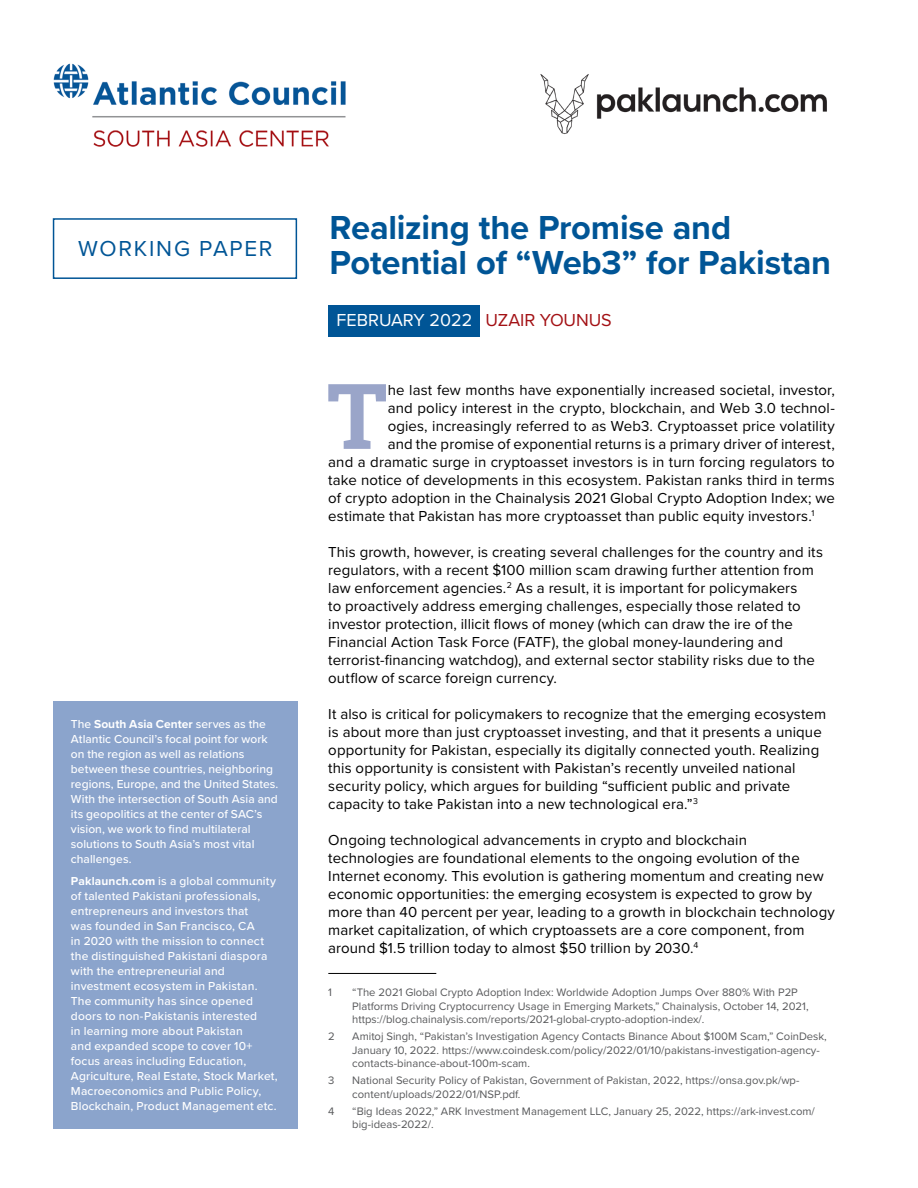
<style>
.page{position:relative;width:918px;height:1188px;background:#fff}
.page>*{position:absolute;margin:0;border:0;box-sizing:border-box;transform-origin:0 0}
.t1{font:700 90.9px "Roboto Slab";color:#9aa5c9}
.t2{font:700 34.5px/34.5px "Proxima Nova";letter-spacing:-.005em;color:#005596}
.t3{font:22.5px "Proxima Nova";letter-spacing:.075em;color:#005596}
.t4{font:18px "Proxima Nova";color:#fff}
.t5{font:15px/18px "Proxima Nova";letter-spacing:.005em;color:#000}
.t6{font:500 12px/15px "Proxima Nova";letter-spacing:.01em;color:#fff}
.t7{font:11.25px/13.5px "Proxima Nova";color:#58595b}
.s1{font-weight:700}
.s2{color:#a31115}
</style>
<div class="page">
<hr style="left:328px;top:973px;width:108px;height:1px;background:#000">
<div style="left:53px;top:218px;width:244px;height:61px;border:2px solid #005596"></div>
<div style="left:329px;top:305px;width:151px;height:31px;background:#005596"></div>
<div style="left:53px;top:701px;width:245px;height:427px;background:#8ba4cc"></div>
<img style="left:54px;top:63px;width:292px;height:84px">
<img style="left:540px;top:74px;width:287px;height:60px">
<h3 class="t3" style="left:78px;top:238px;width:196px">WORKING PAPER</h3>
<p class="t6" style="left:71px;top:718px;width:209px">The <span class="s1">South Asia Center</span> serves as the Atlantic Council’s focal point for work on the region as well as relations between these countries, neighboring regions, Europe, and the United States.<br>With the intersection of South Asia and its geopolitics at the center of SAC’s vision, we work to find multilateral solutions to South Asia’s most vital challenges.</p>
<p class="t6" style="left:71px;top:874px;width:208px"><span class="s1">Paklaunch.com</span> is a global community of talented Pakistani professionals, entrepreneurs and investors that<br>was founded in San Francisco, CA<br>in 2020 with the mission to connect the distinguished Pakistani diaspora with the entrepreneurial and investment ecosystem in Pakistan.<br>The community has since opened doors to non-Pakistanis interested<br>in learning more about Pakistan<br>and expanded scope to cover 10+ focus areas including Education, Agriculture, Real Estate, Stock Market, Macroeconomics and Public Policy, Blockchain, Product Management etc.</p>
<h2 class="t2" style="left:329px;top:213px;width:503px">Realizing the Promise and<br>Potential of “Web3” for Pakistan</h2>
<p class="t4" style="left:337px;top:312px;width:277px">FEBRUARY 2022 <span class="s2">UZAIR YOUNUS</span></p>
<h1 class="t1" style="left:327px;top:364px;width:63px">T</h1>
<p class="t5" style="left:388px;top:382px;width:449px">he last few months have exponentially increased societal, investor,</p>
<p class="t5" style="left:388px;top:400px;width:449px">and policy interest in the crypto, blockchain, and Web 3.0 technol-</p>
<p class="t5" style="left:388px;top:418px;width:449px">ogies, increasingly referred to as Web3. Cryptoasset price volatility</p>
<p class="t5" style="left:388px;top:436px;width:449px">and the promise of exponential returns is a primary driver of interest,</p>
<p class="t5" style="left:328px;top:454px;width:508px">and a dramatic surge in cryptoasset investors is in turn forcing regulators to</p>
<p class="t5" style="left:328px;top:472px;width:508px">take notice of developments in this ecosystem. Pakistan ranks third in terms</p>
<p class="t5" style="left:328px;top:490px;width:508px">of crypto adoption in the Chainalysis 2021 Global Crypto Adoption Index; we</p>
<p class="t5" style="left:328px;top:508px;width:487px">estimate that Pakistan has more cryptoasset than public equity investors.<sup>1</sup></p>
<p class="t5" style="left:328px;top:544px;width:496px">This growth, however, is creating several challenges for the country and its regulators, with a recent $100 million scam drawing further attention from law enforcement agencies.<sup>2</sup> As a result, it is important for policymakers<br>to proactively address emerging challenges, especially those related to investor protection, illicit flows of money (which can draw the ire of the Financial Action Task Force (FATF), the global money-laundering and terrorist-financing watchdog), and external sector stability risks due to the outflow of scarce foreign currency.</p>
<p class="t5" style="left:328px;top:706px;width:499px">It also is critical for policymakers to recognize that the emerging ecosystem is about more than just cryptoasset investing, and that it presents a unique opportunity for Pakistan, especially its digitally connected youth. Realizing this opportunity is consistent with Pakistan’s recently unveiled national security policy, which argues for building “sufficient public and private capacity to take Pakistan into a new technological era.”<sup>3</sup></p>
<p class="t5" style="left:328px;top:832px;width:508px">Ongoing technological advancements in crypto and blockchain technologies are foundational elements to the ongoing evolution of the Internet economy. This evolution is gathering momentum and creating new economic opportunities: the emerging ecosystem is expected to grow by more than 40 percent per year, leading to a growth in blockchain technology market capitalization, of which cryptoassets are a core component, from around $1.5 trillion today to almost $50 trillion by 2030.<sup>4</sup></p>
<p class="t7" style="left:328px;top:986px;width:5px">1</p>
<p class="t7" style="left:352px;top:986px;width:458px">“The 2021 Global Crypto Adoption Index: Worldwide Adoption Jumps Over 880% With P2P<br>Platforms Driving Cryptocurrency Usage in Emerging Markets,” Chainalysis, October 14, 2021, https://blog.chainalysis.com/reports/2021-global-crypto-adoption-index/.</p>
<p class="t7" style="left:328px;top:1030px;width:8px">2</p>
<p class="t7" style="left:352px;top:1030px;width:476px">Amitoj Singh, “Pakistan’s Investigation Agency Contacts Binance About $100M Scam,” CoinDesk,<br>January 10, 2022. https://www.coindesk.com/policy/2022/01/10/pakistans-investigation-agency&shy;contacts-binance-about-100m-scam.</p>
<p class="t7" style="left:328px;top:1074px;width:8px">3</p>
<p class="t7" style="left:352px;top:1074px;width:449px">National Security Policy of Pakistan, Government of Pakistan, 2022, https://onsa.gov.pk/wp&shy;content/uploads/2022/01/NSP.pdf.</p>
<p class="t7" style="left:328px;top:1105px;width:8px">4</p>
<p class="t7" style="left:352px;top:1105px;width:464px">“Big Ideas 2022,” ARK Investment Management LLC, January 25, 2022, https://ark-invest.com/ big-ideas-2022/.</p>
</div>
